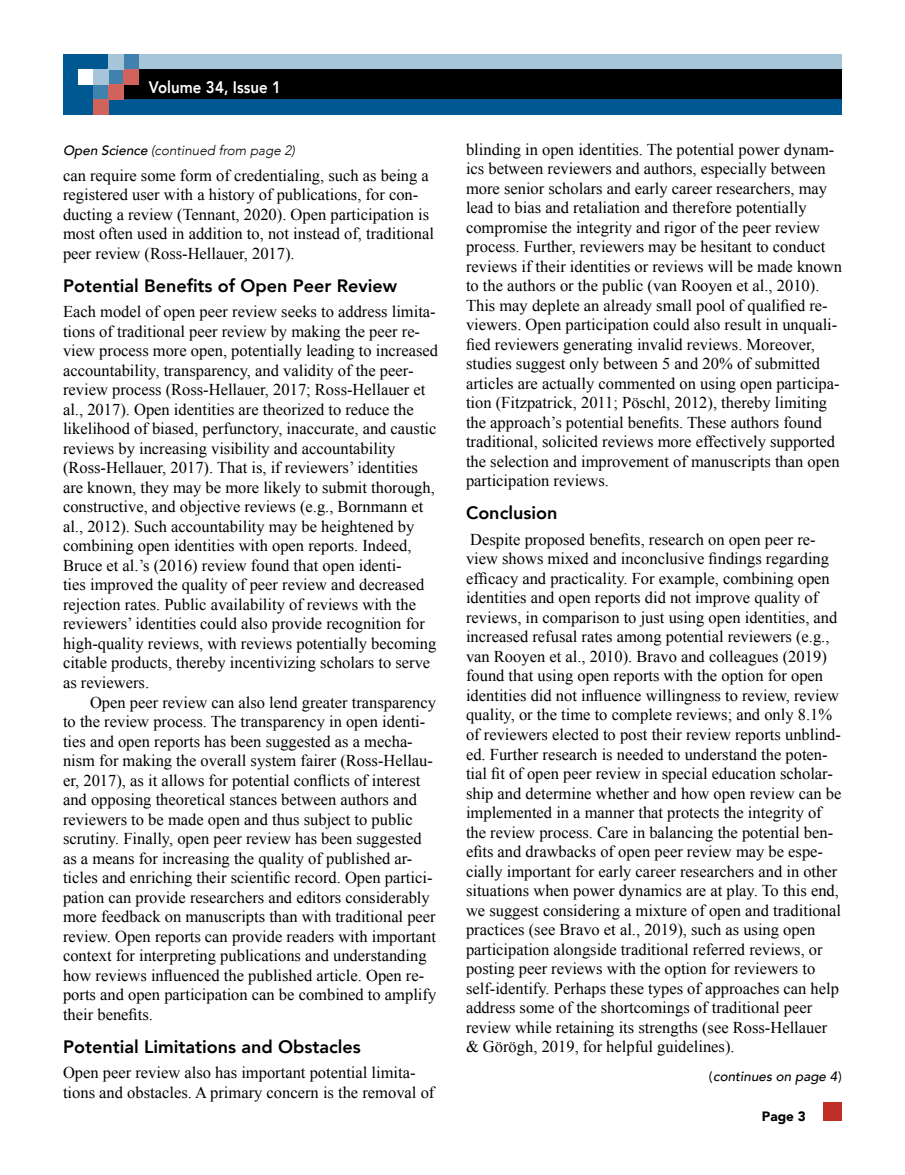
<style>
.page{position:relative;width:905px;height:1175px;background:#fff}
.page>*{position:absolute;margin:0;border:0;box-sizing:border-box;transform-origin:0 0}
.t1{font:800 18px "Avenir";color:#000}
.t2{font:800 16.65px "Avenir";color:#fff;scale:.9 1}
.Body_After_Head{font:16.5px/19.5px "Times New Roman";color:#000}
.Body_Text{font:16.5px/19.5px "Times New Roman";color:#000}
.Continued_From{font:italic 300 13.5px "Avenir";color:#000}
.Continued_From-2{font:italic 500 13.5px "Avenir";color:#000}
.t3{font:900 13.5px "Avenir";color:#000}
.s1{font-weight:500}
.s2{font-weight:400;font-style:normal}
</style>
<div class="page">
<div style="left:63px;top:54px;width:779px;height:60px;background:#005892"></div>
<div style="left:138px;top:54px;width:704px;height:15px;background:#a6c5d9"></div>
<div style="left:124px;top:70px;width:717px;height:28px;background:#000"></div>
<div style="left:123px;top:69px;width:719px;height:30px;border:2px solid #000"></div>
<div style="left:108px;top:69px;width:15px;height:15px;background:#4082ad"></div>
<div style="left:123px;top:54px;width:15px;height:15px;background:#4082ad"></div>
<div style="left:93px;top:84px;width:15px;height:15px;background:#4082ad"></div>
<div style="left:93px;top:99px;width:15px;height:15px;background:#d0635c"></div>
<div style="left:108px;top:84px;width:15px;height:15px;background:#d0635c"></div>
<div style="left:123px;top:69px;width:15px;height:15px;background:#d0635c"></div>
<div style="left:78px;top:69px;width:15px;height:15px;background:#fff"></div>
<div style="left:93px;top:69px;width:15px;height:15px;background:#a6c5d9"></div>
<div style="left:108px;top:54px;width:15px;height:15px;background:#a6c5d9"></div>
<div style="left:824px;top:1102px;width:18px;height:18px;background:#c02f26"></div>
<p class="t2" style="left:149px;top:74px;width:148px">Volume 34, Issue 1</p>
<p class="Body_After_Head" style="left:466px;top:139px;width:377px">blinding in open identities. The potential power dynam&shy;ics between reviewers and authors, especially between more senior scholars and early career researchers, may lead to bias and retaliation and therefore potentially compromise the integrity and rigor of the peer review process. Further, reviewers may be hesitant to conduct reviews if their identities or reviews will be made known to the authors or the public (van Rooyen et al., 2010).<br>This may deplete an already small pool of qualified re&shy;viewers. Open participation could also result in unquali&shy;fied reviewers generating invalid reviews. Moreover, studies suggest only between 5 and 20% of submitted articles are actually commented on using open participa&shy;tion (Fitzpatrick, 2011; Pöschl, 2012), thereby limiting the approach’s potential benefits. These authors found traditional, solicited reviews more effectively supported the selection and improvement of manuscripts than open participation reviews.</p>
<h1 class="t1" style="left:466px;top:499px;width:93px">Conclusion</h1>
<p class="Body_After_Head" style="left:466px;top:529px;width:377px">Despite proposed benefits, research on open peer re&shy;view shows mixed and inconclusive findings regarding efficacy and practicality. For example, combining open identities and open reports did not improve quality of reviews, in comparison to just using open identities, and increased refusal rates among potential reviewers (e.g., van Rooyen et al., 2010). Bravo and colleagues (2019) found that using open reports with the option for open identities did not influence willingness to review, review quality, or the time to complete reviews; and only 8.1% of reviewers elected to post their review reports unblind&shy;ed. Further research is needed to understand the poten&shy;tial fit of open peer review in special education scholar&shy;ship and determine whether and how open review can be implemented in a manner that protects the integrity of the review process. Care in balancing the potential ben&shy;efits and drawbacks of open peer review may be espe&shy;cially important for early career researchers and in other situations when power dynamics are at play. To this end, we suggest considering a mixture of open and traditional practices (see Bravo et al., 2019), such as using open participation alongside traditional referred reviews, or posting peer reviews with the option for reviewers to self-identify. Perhaps these types of approaches can help address some of the shortcomings of traditional peer review while retaining its strengths (see Ross-Hellauer &amp; Görögh, 2019, for helpful guidelines).</p>
<p class="Continued_From" style="left:63px;top:142px;width:233px"><span class="s1">Open Science</span> (continued from page 2)</p>
<p class="Body_Text" style="left:63px;top:165px;width:372px">can require some form of credentialing, such as being a registered user with a history of publications, for con&shy;ducting a review (Tennant, 2020). Open participation is most often used in addition to, not instead of, traditional peer review (Ross-Hellauer, 2017).</p>
<h1 class="t1" style="left:63px;top:271px;width:335px">Potential Benefits of Open Peer Review</h1>
<p class="Body_After_Head" style="left:63px;top:302px;width:376px">Each model of open peer review seeks to address limita&shy;tions of traditional peer review by making the peer re&shy;view process more open, potentially leading to increased accountability, transparency, and validity of the peer&shy;review process (Ross-Hellauer, 2017; Ross-Hellauer et al., 2017). Open identities are theorized to reduce the likelihood of biased, perfunctory, inaccurate, and caustic reviews by increasing visibility and accountability (Ross-Hellauer, 2017). That is, if reviewers’ identities are known, they may be more likely to submit thorough, constructive, and objective reviews (e.g., Bornmann et al., 2012). Such accountability may be heightened by combining open identities with open reports. Indeed, Bruce et al.’s (2016) review found that open identi-<br>ties improved the quality of peer review and decreased rejection rates. Public availability of reviews with the reviewers’ identities could also provide recognition for high-quality reviews, with reviews potentially becoming citable products, thereby incentivizing scholars to serve as reviewers.</p>
<p class="Body_Text" style="left:63px;top:692px;width:375px;text-indent:27px">Open peer review can also lend greater transparency to the review process. The transparency in open identi&shy;ties and open reports has been suggested as a mecha&shy;nism for making the overall system fairer (Ross-Hellau&shy;er, 2017), as it allows for potential conflicts of interest and opposing theoretical stances between authors and reviewers to be made open and thus subject to public scrutiny. Finally, open peer review has been suggested as a means for increasing the quality of published ar&shy;ticles and enriching their scientific record. Open partici&shy;pation can provide researchers and editors considerably more feedback on manuscripts than with traditional peer review. Open reports can provide readers with important context for interpreting publications and understanding how reviews influenced the published article. Open re&shy;ports and open participation can be combined to amplify their benefits.</p>
<h1 class="t1" style="left:63px;top:1032px;width:299px">Potential Limitations and Obstacles</h1>
<p class="Body_After_Head" style="left:63px;top:1062px;width:373px">Open peer review also has important potential limita&shy;tions and obstacles. A primary concern is the removal of</p>
<p class="Continued_From-2" style="left:709px;top:1067px;width:134px"><span class="s2">(</span>continues on page 4<span class="s2">)</span></p>
<p class="t3" style="left:762px;top:1104px;width:45px">Page 3</p>
</div>
